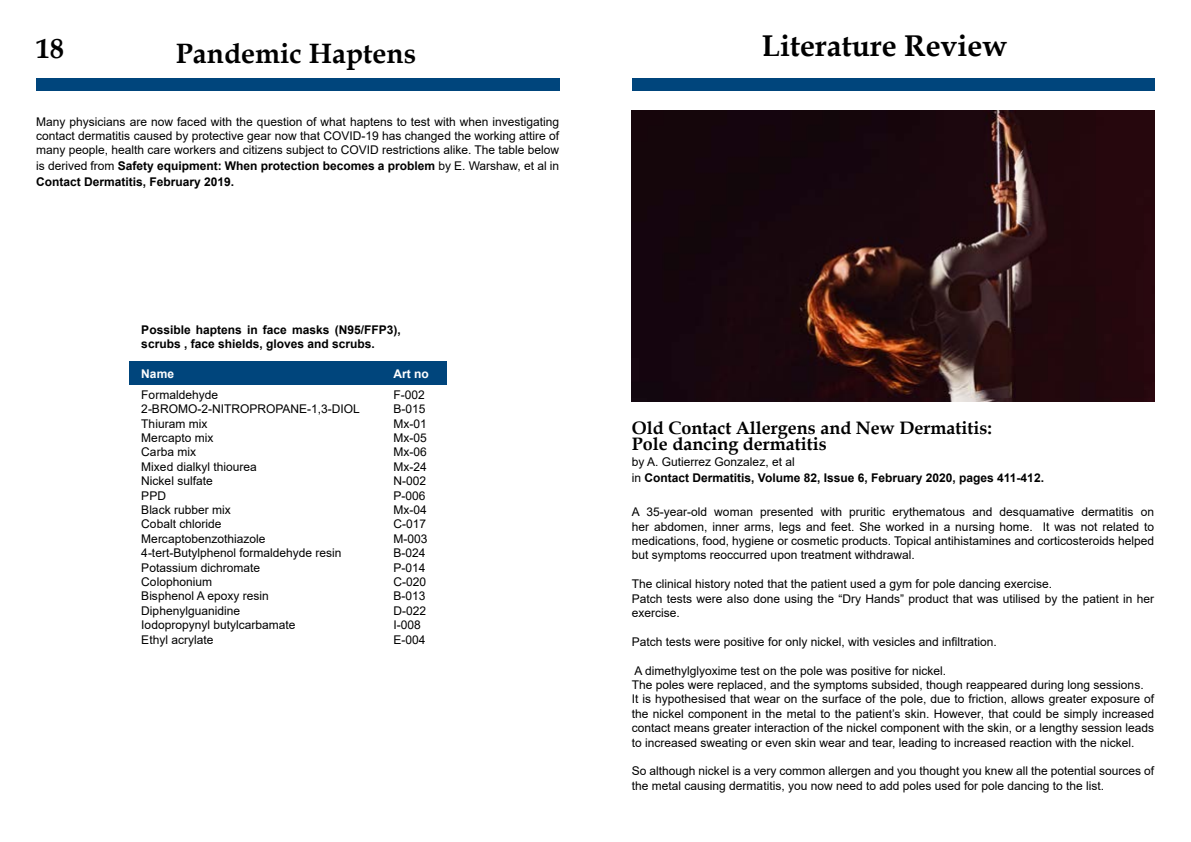
<style>
.page{position:relative;width:1191px;height:842px;background:#fff}
.page>*{position:absolute;margin:0;border:0;box-sizing:border-box;transform-origin:0 0}
.t1{font:700 30px "Book Antiqua";color:#000}
.t2{font:700 28px "Book Antiqua";color:#000}
.t3{font:700 18px/16px "Book Antiqua";color:#000}
.t4{font:12px/14.4px "Arial";color:#000}
.t5{font:700 12px/16px "Arial";color:#000}
.t6{font:700 12px "Arial";color:#fff}
.s1{font-weight:400}
</style>
<div class="page">
<div style="left:36px;top:78px;width:523px;height:12px;background:#00457c"></div>
<div style="left:129px;top:361px;width:318px;height:24px;background:#00457c"></div>
<div style="left:632px;top:78px;width:522px;height:12px;background:#00457c"></div>
<img style="left:632px;top:111px;width:522px;height:291px">
<h2 class="t2" style="left:36px;top:29px;width:29px">18</h2>
<h2 class="t2" style="left:176px;top:35px;width:242px">Pandemic Haptens</h2>
<p class="t4" style="left:36px;top:114px;width:524px;text-align:justify">Many physicians are now faced with the question of what haptens to test with when investigating contact dermatitis caused by protective gear now that COVID-19 has changed the working attire of many people, health care workers and citizens subject to COVID restrictions alike. The table below</p>
<p class="t5" style="left:36px;top:158px;width:524px"><span class="s1">is derived from</span> Safety equipment: When protection becomes a problem <span class="s1">by E. Warshaw, et al in<br></span>Contact Dermatitis, February 2019.</p>
<p class="t5" style="left:141px;top:323px;width:261px;line-height:14.4px">Possible haptens in face masks (N95/FFP3), scrubs , face shields, gloves and scrubs.</p>
<p class="t6" style="left:141px;top:365px;width:34px">Name</p>
<p class="t6" style="left:393px;top:365px;width:37px">Art no</p>
<p class="t4" style="left:141px;top:387px;width:78px">Formaldehyde</p>
<p class="t4" style="left:393px;top:387px;width:33px">F-002</p>
<p class="t4" style="left:141px;top:402px;width:220px">2-BROMO-2-NITROPROPANE-1,3-DIOL</p>
<p class="t4" style="left:393px;top:402px;width:34px">B-015</p>
<p class="t4" style="left:141px;top:416px;width:68px">Thiuram mix</p>
<p class="t4" style="left:393px;top:416px;width:35px">Mx-01</p>
<p class="t4" style="left:141px;top:430px;width:74px">Mercapto mix</p>
<p class="t4" style="left:393px;top:430px;width:35px">Mx-05</p>
<p class="t4" style="left:141px;top:445px;width:56px">Carba mix</p>
<p class="t4" style="left:393px;top:445px;width:35px">Mx-06</p>
<p class="t4" style="left:141px;top:459px;width:117px">Mixed dialkyl thiourea</p>
<p class="t4" style="left:393px;top:459px;width:35px">Mx-24</p>
<p class="t4" style="left:141px;top:474px;width:73px">Nickel sulfate</p>
<p class="t4" style="left:393px;top:474px;width:34px">N-002</p>
<p class="t4" style="left:141px;top:488px;width:26px">PPD</p>
<p class="t4" style="left:393px;top:488px;width:34px">P-006</p>
<p class="t4" style="left:141px;top:502px;width:91px">Black rubber mix</p>
<p class="t4" style="left:393px;top:502px;width:35px">Mx-04</p>
<p class="t4" style="left:141px;top:517px;width:82px">Cobalt chloride</p>
<p class="t4" style="left:393px;top:517px;width:34px">C-017</p>
<p class="t4" style="left:141px;top:531px;width:126px">Mercaptobenzothiazole</p>
<p class="t4" style="left:393px;top:531px;width:36px">M-003</p>
<p class="t4" style="left:141px;top:546px;width:202px">4-tert-Butylphenol formaldehyde resin</p>
<p class="t4" style="left:393px;top:546px;width:34px">B-024</p>
<p class="t4" style="left:141px;top:560px;width:120px">Potassium dichromate</p>
<p class="t4" style="left:393px;top:560px;width:34px">P-014</p>
<p class="t4" style="left:141px;top:574px;width:72px">Colophonium</p>
<p class="t4" style="left:393px;top:574px;width:34px">C-020</p>
<p class="t4" style="left:141px;top:589px;width:129px">Bisphenol A epoxy resin</p>
<p class="t4" style="left:393px;top:589px;width:34px">B-013</p>
<p class="t4" style="left:141px;top:603px;width:100px">Diphenylguanidine</p>
<p class="t4" style="left:393px;top:603px;width:34px">D-022</p>
<p class="t4" style="left:141px;top:618px;width:156px">Iodopropynyl butylcarbamate</p>
<p class="t4" style="left:393px;top:618px;width:29px">I-008</p>
<p class="t4" style="left:141px;top:632px;width:74px">Ethyl acrylate</p>
<p class="t4" style="left:393px;top:632px;width:34px">E-004</p>
<h1 class="t1" style="left:761px;top:25px;width:247px">Literature Review</h1>
<h3 class="t3" style="left:632px;top:420px;width:361px">Old Contact Allergens and New Dermatitis:<br>Pole dancing dermatitis</h3>
<p class="t5" style="left:632px;top:454px;width:413px"><span class="s1">by A. Gutierrez Gonzalez, et al<br>in</span> Contact Dermatitis, Volume 82, Issue 6, February 2020, pages 411-412.</p>
<p class="t4" style="left:632px;top:505px;width:524px;text-align:justify">A 35-year-old woman presented with pruritic erythematous and desquamative dermatitis on her abdomen, inner arms, legs and feet. She worked in a nursing home. It was not related to medications, food, hygiene or cosmetic products. Topical antihistamines and corticosteroids helped but symptoms reoccurred upon treatment withdrawal.</p>
<p class="t4" style="left:632px;top:577px;width:524px">The clinical history noted that the patient used a gym for pole dancing exercise.<br>Patch tests were also done using the “Dry Hands” product that was utilised by the patient in her exercise.</p>
<p class="t4" style="left:632px;top:634px;width:366px">Patch tests were positive for only nickel, with vesicles and infiltration.</p>
<p class="t4" style="left:632px;top:663px;width:524px">A dimethylglyoxime test on the pole was positive for nickel.<br>The poles were replaced, and the symptoms subsided, though reappeared during long sessions.<br>It is hypothesised that wear on the surface of the pole, due to friction, allows greater exposure of the nickel component in the metal to the patient’s skin. However, that could be simply increased contact means greater interaction of the nickel component with the skin, or a lengthy session leads to increased sweating or even skin wear and tear, leading to increased reaction with the nickel.</p>
<p class="t4" style="left:632px;top:764px;width:524px">So although nickel is a very common allergen and you thought you knew all the potential sources of the metal causing dermatitis, you now need to add poles used for pole dancing to the list.</p>
</div>
